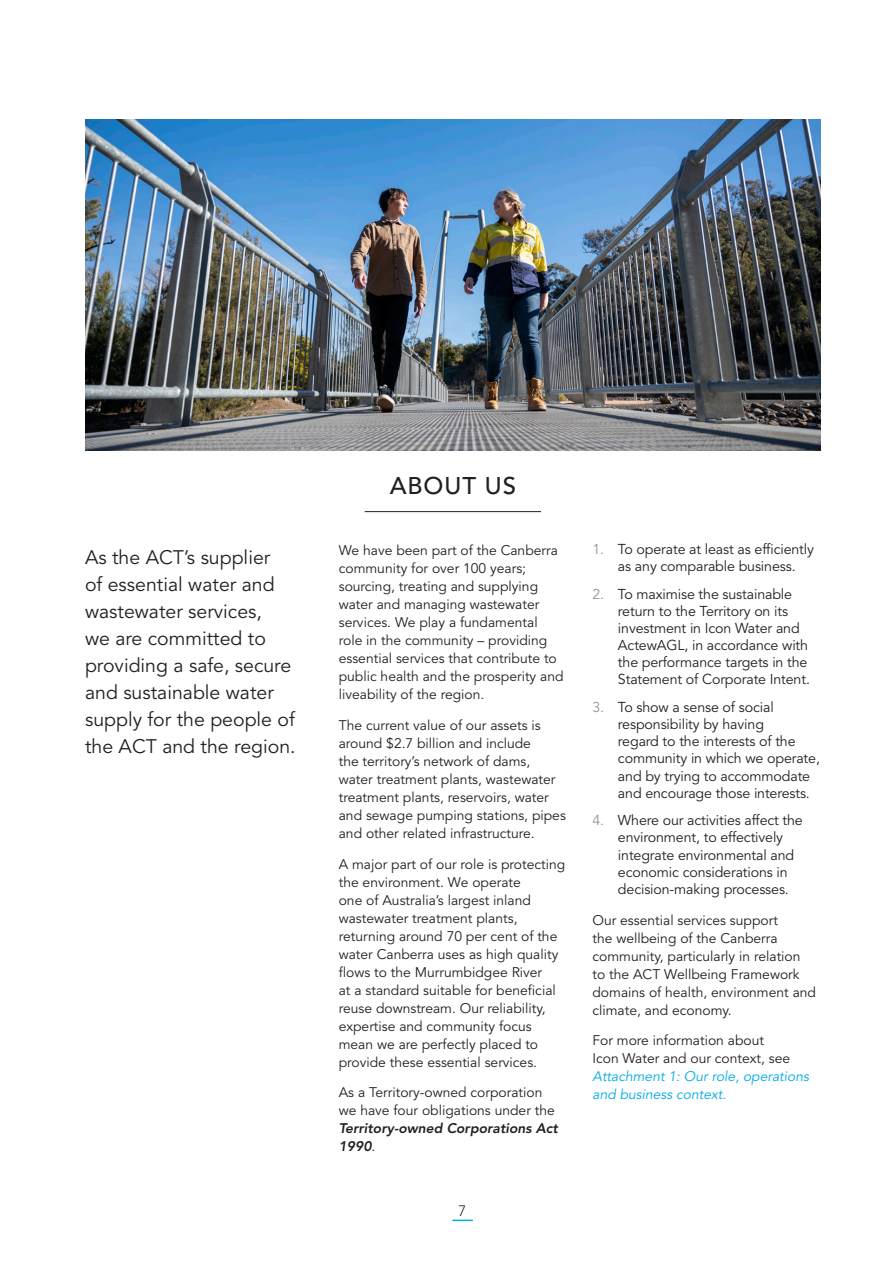
<style>
.page{position:relative;width:893px;height:1263px;background:#fff}
.page>*{position:absolute;margin:0;border:0;box-sizing:border-box;transform-origin:0 0}
.Heading_1{font:500 24px "Avenir LT Std";letter-spacing:.04em;color:#231f20}
.Intro{font:19.5px/27px "Avenir LT Std";color:#231f20}
.t1{font:300 15px "Avenir LT Std";color:#231f20}
.t2{font:14.25px/17.1px "Avenir LT Std";letter-spacing:-.01em;color:#231f20}
.Body{font:13.8px/18px "Avenir LT Std";color:#231f20}
.s1{font-weight:800;font-style:italic}
.s2{color:#939598}
.s3{font-style:italic;color:#00abe7}
</style>
<div class="page">
<hr style="left:365px;top:511px;width:176px;height:1px;background:#231f20">
<img style="left:85px;top:119px;width:736px;height:332px">
<hr style="left:452px;top:1219px;width:21px;height:2px;background:#00abe7">
<p class="Heading_1" style="left:390px;top:472px;width:128px">ABOUT US</p>
<p class="Intro" style="left:85px;top:544px;width:212px">As the ACT’s supplier<br>of essential water and wastewater services,<br>we are committed to providing a safe, secure and sustainable water supply for the people of the ACT and the region.</p>
<p class="Body" style="left:339px;top:542px;width:226px">We have been part of the Canberra community for over 100 years; sourcing, treating and supplying water and managing wastewater services. We play a fundamental role in the community – providing essential services that contribute to public health and the prosperity and liveability of the region.</p>
<p class="Body" style="left:339px;top:716px;width:229px">The current value of our assets is around $2.7 billion and include<br>the territory’s network of dams, water treatment plants, wastewater treatment plants, reservoirs, water and sewage pumping stations, pipes and other related infrastructure.</p>
<p class="Body" style="left:339px;top:855px;width:228px">A major part of our role is protecting the environment. We operate<br>one of Australia’s largest inland wastewater treatment plants, returning around 70 per cent of the water Canberra uses as high quality flows to the Murrumbidgee River<br>at a standard suitable for beneficial reuse downstream. Our reliability, expertise and community focus mean we are perfectly placed to provide these essential services.</p>
<p class="Body" style="left:339px;top:1084px;width:221px">As a Territory-owned corporation we have four obligations under the<br><span class="s1">Territory-owned Corporations Act<br>1990</span>.</p>
<p class="t1" style="left:458px;top:1201px;width:9px">7</p>
<p class="t2" style="left:592px;top:541px;width:223px;text-align:center"><span class="s2">1.</span> To operate at least as efficiently as any comparable business.</p>
<p class="t2" style="left:618px;top:586px;width:193px;text-indent:-26px"><span class="s2">2.</span> To maximise the sustainable return to the Territory on its investment in Icon Water and<br>ActewAGL, in accordance with the performance targets in the<br>Statement of Corporate Intent.</p>
<p class="t2" style="left:618px;top:699px;width:203px;text-indent:-26px"><span class="s2">3.</span> To show a sense of social responsibility by having<br>regard to the interests of the community in which we operate, and by trying to accommodate and encourage those interests.</p>
<p class="t2" style="left:618px;top:812px;width:186px;text-indent:-26px"><span class="s2">4.</span> Where our activities affect the environment, to effectively integrate environmental and economic considerations in decision-making processes.</p>
<p class="Body" style="left:592px;top:911px;width:225px">Our essential services support<br>the wellbeing of the Canberra community, particularly in relation to the ACT Wellbeing Framework domains of health, environment and climate, and economy.</p>
<p class="Body" style="left:592px;top:1032px;width:218px">For more information about<br>Icon Water and our context, see<br><span class="s3">Attachment 1: Our role, operations and business context.</span></p>
</div>
